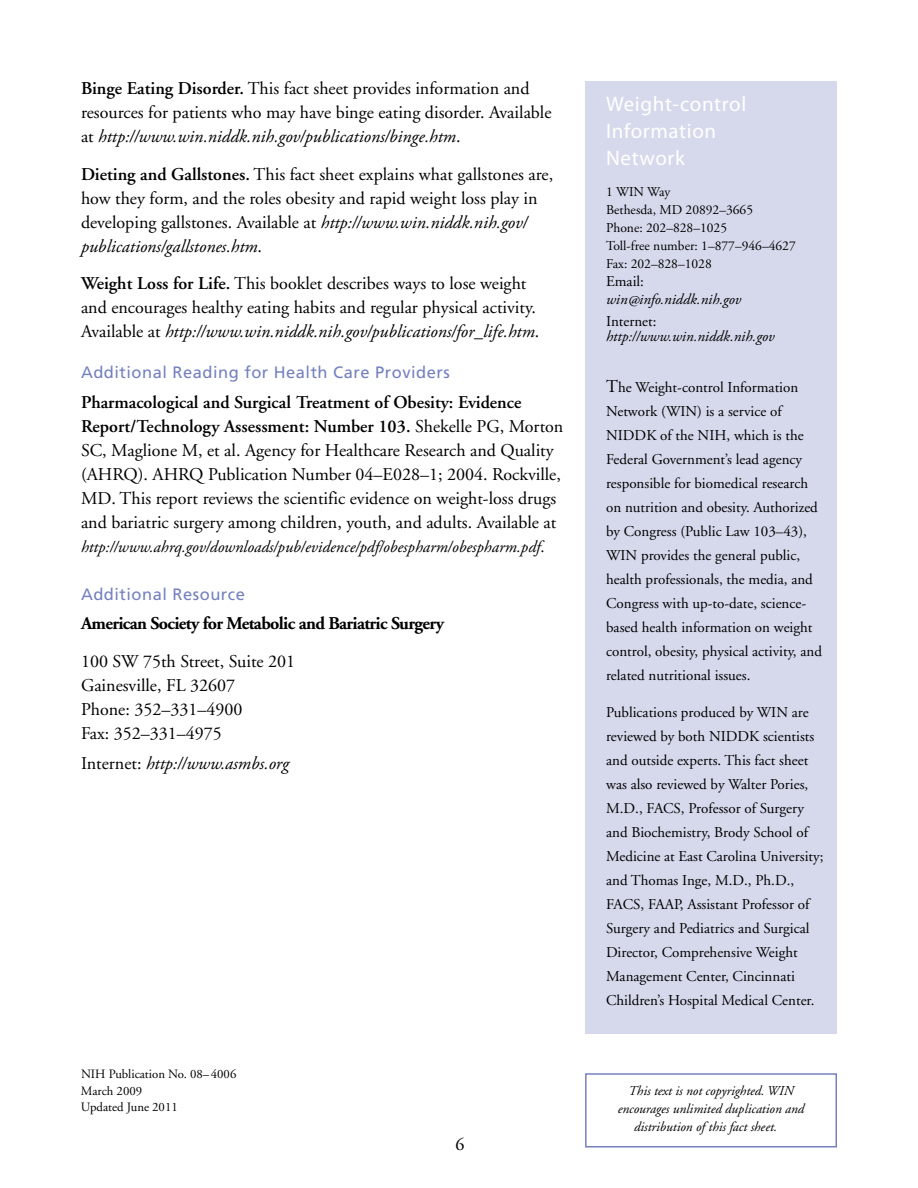
<style>
.page{position:relative;width:918px;height:1188px;background:#fff}
.page>*{position:absolute;margin:0;border:0;box-sizing:border-box;transform-origin:0 0}
.Bulleted{font:21px/27px "Myriad Pro";letter-spacing:.03em;color:#fff}
.Bulleted-2{font:18px/24px "Adobe Garamond";color:#000}
.Bulleted-3{font:700 18px "Adobe Garamond";letter-spacing:-.035em;color:#000}
.Body{font:italic 18px "Adobe Garamond Pro";color:#000}
.Bulleted-4{font:italic 16.5px "Adobe Garamond Pro";color:#000}
.SubHead{font:16.5px "Frutiger";letter-spacing:.03em;color:#7581bf}
.Bulleted-5{font:15px/24px "Adobe Garamond";color:#000}
.Bulleted-6{font:italic 15px/18px "Adobe Garamond Pro";color:#000}
.Bulleted-7{font:13.5px "Adobe Garamond";color:#000}
.Bulleted-8{font:italic 13.5px "Adobe Garamond";color:#000}
.pub_no{font:12.75px/16.5px "Adobe Garamond";color:#000}
.s1{font-weight:600}
.s2{font-family:"Adobe Garamond Pro";font-style:italic}
.s3{font-family:"Adobe Garamond";font-style:normal}
.s4{font-style:normal}
.s5{font-size:18px}
</style>
<div class="page">
<div style="left:585px;top:81px;width:252px;height:952px;background:#d6d9ec"></div>
<div style="left:585px;top:1073px;width:252px;height:74px;border:2px solid #7581bf"></div>
<p class="Bulleted-2" style="left:81px;top:77px;width:472px"><span class="s1">Binge Eating Disorder.</span> This fact sheet provides information and resources for patients who may have binge eating disorder. Available at <span class="s2">http://www.win.niddk.nih.gov/publications/binge.htm</span>.</p>
<p class="Bulleted-2" style="left:81px;top:162px;width:474px"><span class="s1">Dieting and Gallstones.</span> This fact sheet explains what gallstones are, how they form, and the roles obesity and rapid weight loss play in developing gallstones. Available at <span class="s2">http://www.win.niddk.nih.gov/ publications/gallstones.htm</span>.</p>
<p class="Bulleted-2" style="left:81px;top:272px;width:460px"><span class="s1">Weight Loss for Life.</span> This booklet describes ways to lose weight and encourages healthy eating habits and regular physical activity.<br>Available at <span class="s2">http://www.win.niddk.nih.gov/publications/for_life.htm</span>.</p>
<p class="SubHead" style="left:81px;top:363px;width:370px">Additional Reading for Health Care Providers</p>
<p class="Bulleted-2" style="left:81px;top:391px;width:484px"><span class="s1">Pharmacological and Surgical Treatment of Obesity: Evidence Report/Technology Assessment: Number 103.</span> Shekelle PG, Morton SC, Maglione M, et al. Agency for Healthcare Research and Quality (AHRQ). AHRQ Publication Number 04–E028–1; 2004. Rockville, MD. This report reviews the scientific evidence on weight-loss drugs and bariatric surgery among children, youth, and adults. Available at</p>
<p class="Bulleted-4" style="left:81px;top:537px;width:465px">http://www.ahrq.gov/downloads/pub/evidence/pdf/obespharm/obespharm.pdf<span class="s3">.</span></p>
<p class="SubHead" style="left:81px;top:584px;width:165px">Additional Resource</p>
<p class="Bulleted-3" style="left:81px;top:614px;width:365px">American Society for Metabolic and Bariatric Surgery</p>
<p class="Bulleted-2" style="left:81px;top:649px;width:216px">100 SW 75th Street, Suite 201</p>
<p class="Bulleted-2" style="left:81px;top:673px;width:156px">Gainesville, FL 32607</p>
<p class="Bulleted-2" style="left:81px;top:697px;width:163px">Phone: 352–331–4900</p>
<p class="Bulleted-2" style="left:81px;top:721px;width:142px">Fax: 352–331–4975</p>
<p class="Body" style="left:81px;top:752px;width:210px"><span class="s3">Internet:</span> http://www.asmbs.org</p>
<p class="pub_no" style="left:81px;top:1066px;width:157px">NIH Publication No. 08– 4006<br>March 2009<br>Updated June 2011</p>
<p class="Bulleted-2" style="left:455px;top:1133px;width:10px">6</p>
<p class="Bulleted" style="left:606px;top:90px;width:142px">Weight-control<br>Information<br>Network</p>
<p class="Bulleted-7" style="left:606px;top:185px;width:66px">1 WIN Way</p>
<p class="Bulleted-7" style="left:606px;top:203px;width:149px">Bethesda, MD 20892–3665</p>
<p class="Bulleted-7" style="left:606px;top:221px;width:123px">Phone: 202–828–1025</p>
<p class="Bulleted-7" style="left:606px;top:239px;width:191px">Toll-free number: 1–877–946–4627</p>
<p class="Bulleted-7" style="left:606px;top:257px;width:107px">Fax: 202–828–1028</p>
<p class="Bulleted-6" style="left:606px;top:273px;width:137px"><span class="s3">Email: </span>win@info.niddk.nih.gov</p>
<p class="Bulleted-6" style="left:606px;top:314px;width:170px;line-height:15px"><span class="s4">Internet: </span>http://www.win.niddk.nih.gov</p>
<p class="Bulleted-5" style="left:606px;top:376px;width:217px"><span class="s5">T</span>he Weight-control Information Network (WIN) is a service of NIDDK of the NIH, which is the Federal Government’s lead agency responsible for biomedical research on nutrition and obesity. Authorized by Congress (Public Law 103–43), WIN provides the general public, health professionals, the media, and Congress with up-to-date, science&shy;based health information on weight control, obesity, physical activity, and related nutritional issues.</p>
<p class="Bulleted-5" style="left:606px;top:701px;width:219px">Publications produced by WIN are reviewed by both NIDDK scientists and outside experts. This fact sheet was also reviewed by Walter Pories, M.D., FACS, Professor of Surgery and Biochemistry, Brody School of Medicine at East Carolina University; and Thomas Inge, M.D., Ph.D., FACS, FAAP, Assistant Professor of Surgery and Pediatrics and Surgical Director, Comprehensive Weight Management Center, Cincinnati Children’s Hospital Medical Center.</p>
<p class="Bulleted-8" style="left:628px;top:1084px;width:167px">This text is not copyrighted. WIN</p>
<p class="Bulleted-8" style="left:618px;top:1102px;width:188px">encourages unlimited duplication and</p>
<p class="Bulleted-8" style="left:634px;top:1120px;width:145px">distribution of this fact sheet.</p>
</div>
